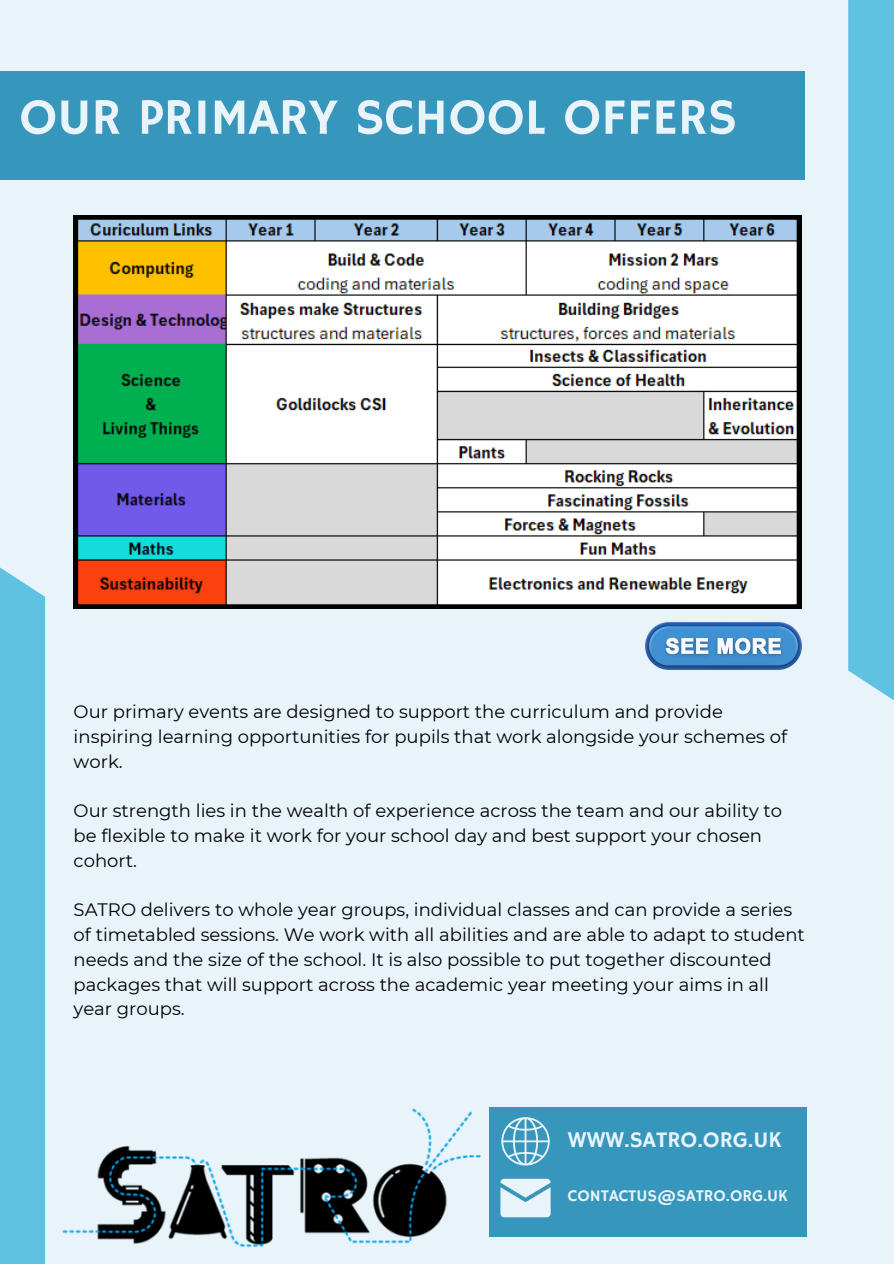
<style>
.page{position:relative;width:894px;height:1264px;background:#fff}
.page>*{position:absolute;margin:0;border:0;box-sizing:border-box;transform-origin:0 0}
.t1{font:51px "Hammersmith One";color:#e8f3fa}
.t2{font:22.5px "Hammersmith One";color:#e8f3fa}
.t3{font:18px/24.8px "Montserrat";color:#000}
.t4{font:16.5px "Hammersmith One";color:#e8f3fa}
</style>
<div class="page">
<div style="left:0;top:0;width:893px;height:1263px;background:#e8f3fa"></div>
<div style="left:0;top:567px;width:45px;height:696px;background:#5fc2e1"></div>
<div style="left:848px;top:0;width:45px;height:700px;background:#5fc2e1"></div>
<div style="left:489px;top:1107px;width:317px;height:129px;background:#3796bc"></div>
<svg style="left:525px;top:1117px;width:25px;height:49px"></svg>
<svg style="left:525px;top:1178px;width:25px;height:38px"></svg>
<div style="left:0;top:71px;width:804px;height:108px;background:#3796bc"></div>
<img style="left:62px;top:1108px;width:463px;height:139px">
<svg style="left:74px;top:215px;width:726px;height:393px;background:#bfc5c3"></svg>
<img style="left:645px;top:622px;width:156px;height:47px">
<p class="t1" style="left:19px;top:88px;width:719px">OUR PRIMARY SCHOOL OFFERS</p>
<h1 class="t3" style="left:74px;top:699px;width:714px">Our primary events are designed to support the curriculum and provide inspiring learning opportunities for pupils that work alongside your schemes of work.</h1>
<p class="t3" style="left:74px;top:798px;width:709px">Our strength lies in the wealth of experience across the team and our ability to be flexible to make it work for your school day and best support your chosen cohort.</p>
<p class="t3" style="left:74px;top:897px;width:732px">SATRO delivers to whole year groups, individual classes and can provide a series of timetabled sessions. We work with all abilities and are able to adapt to student needs and the size of the school. It is also possible to put together discounted packages that will support across the academic year meeting your aims in all year groups.</p>
<p class="t2" style="left:567px;top:1126px;width:215px">WWW.SATRO.ORG.UK</p>
<p class="t4" style="left:567px;top:1186px;width:221px">CONTACTUS@SATRO.ORG.UK</p>
</div>
